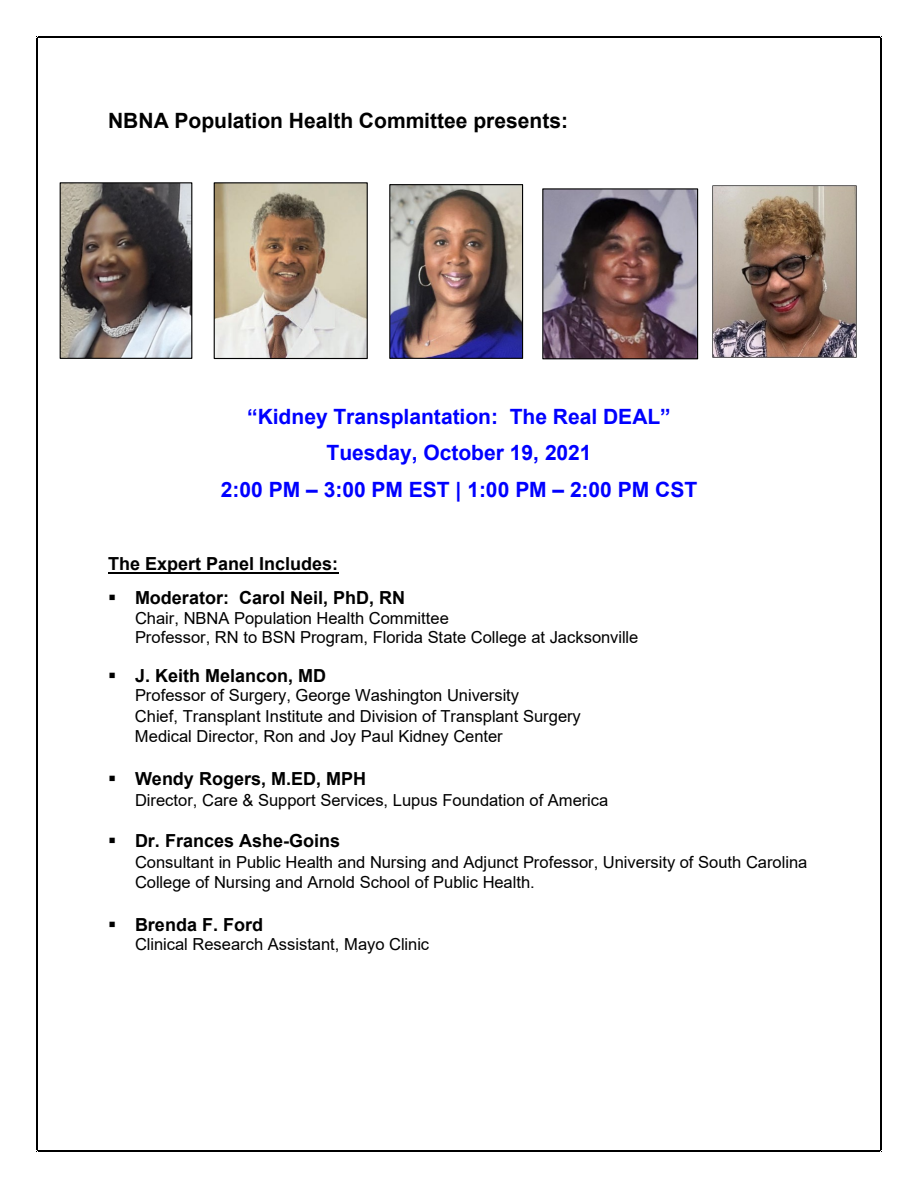
<style>
.page{position:relative;width:918px;height:1188px;background:#fff}
.page>*{position:absolute;margin:0;border:0;box-sizing:border-box;transform-origin:0 0}
.t1{font:700 21px "Arial";color:#00f}
.t2{font:700 21px "Arial";color:#000}
.t3{font:700 18px "Arial";color:#000}
.t4{font:16.5px/20.5px "Arial";color:#000}
</style>
<div class="page">
<hr style="left:108px;top:572px;width:230px;height:2px;background:#000">
<img style="left:544px;top:190px;width:152px;height:167px">
<div style="left:542px;top:188px;width:156px;height:171px;border:1px solid #000"></div>
<img style="left:391px;top:186px;width:130px;height:171px">
<div style="left:389px;top:184px;width:134px;height:175px;border:1px solid #000"></div>
<img style="left:62px;top:184px;width:128px;height:173px">
<div style="left:60px;top:182px;width:132px;height:177px;border:1px solid #000"></div>
<img style="left:216px;top:184px;width:150px;height:173px">
<div style="left:214px;top:182px;width:154px;height:177px;border:1px solid #000"></div>
<img style="left:712px;top:186px;width:144px;height:172px">
<hr style="left:38px;top:36px;width:842px;height:1px;background:#000">
<hr style="left:38px;top:37px;width:842px;height:1px;background:#000">
<hr style="left:36px;top:38px;width:1px;height:1112px;background:#000">
<hr style="left:37px;top:38px;width:1px;height:1112px;background:#000">
<hr style="left:880px;top:38px;width:1px;height:1112px;background:#000">
<hr style="left:38px;top:1150px;width:842px;height:1px;background:#000">
<p class="t2" style="left:108px;top:105px;width:462px">NBNA Population Health Committee presents:</p>
<p class="t1" style="left:247px;top:402px;width:425px">“Kidney Transplantation: The Real DEAL”</p>
<p class="t1" style="left:327px;top:438px;width:267px">Tuesday, October 19, 2021</p>
<p class="t1" style="left:221px;top:474px;width:478px">2:00 PM – 3:00 PM EST | 1:00 PM – 2:00 PM CST</p>
<p class="t3" style="left:108px;top:551px;width:232px">The Expert Panel Includes:</p>
<p class="t3" style="left:108px;top:585px;width:299px">▪ Moderator: Carol Neil, PhD, RN</p>
<p class="t4" style="left:135px;top:608px;width:315px">Chair, NBNA Population Health Committee</p>
<p class="t4" style="left:135px;top:626px;width:505px">Professor, RN to BSN Program, Florida State College at Jacksonville</p>
<p class="t3" style="left:108px;top:663px;width:220px">▪ J. Keith Melancon, MD</p>
<p class="t4" style="left:135px;top:685px;width:386px">Professor of Surgery, George Washington University</p>
<p class="t4" style="left:135px;top:706px;width:447px">Chief, Transplant Institute and Division of Transplant Surgery</p>
<p class="t4" style="left:135px;top:726px;width:369px">Medical Director, Ron and Joy Paul Kidney Center</p>
<p class="t3" style="left:108px;top:766px;width:260px">▪ Wendy Rogers, M.ED, MPH</p>
<p class="t4" style="left:135px;top:790px;width:475px">Director, Care &amp; Support Services, Lupus Foundation of America</p>
<p class="t3" style="left:108px;top:828px;width:234px">▪ Dr. Frances Ashe-Goins</p>
<p class="t4" style="left:135px;top:852px;width:674px">Consultant in Public Health and Nursing and Adjunct Professor, University of South Carolina<br>College of Nursing and Arnold School of Public Health.</p>
<p class="t3" style="left:108px;top:912px;width:157px">▪ Brenda F. Ford</p>
<p class="t4" style="left:135px;top:934px;width:296px">Clinical Research Assistant, Mayo Clinic</p>
</div>
